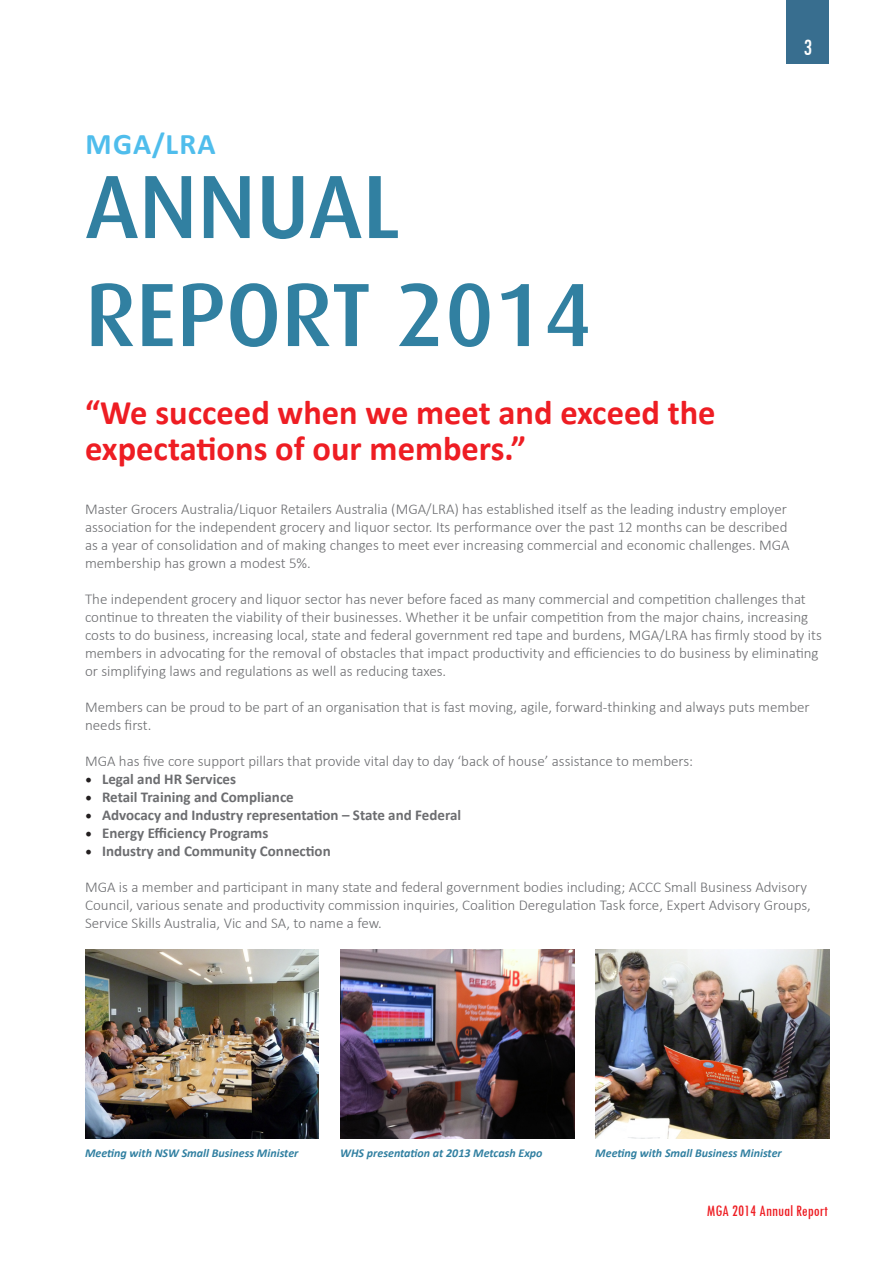
<style>
.page{position:relative;width:893px;height:1263px;background:#fff}
.page>*{position:absolute;margin:0;border:0;box-sizing:border-box;transform-origin:0 0}
.Large_heading{font:500 90px/108px "Dax CE";color:#3180a1}
.quote{font:700 34.5px/36px "Calibri";color:#ee1d23}
.Small_Heading{font:700 30px "Calibri";letter-spacing:.04em;color:#4fbdec}
.t1{font:condensed 24px "Tw Cen";color:#fff}
.t2{font:condensed 16.5px "Tw Cen";color:#ee1d23}
.Main_Body{font:300 15px/18px "Calibri";color:#6c6d70}
.t3{font:700 15px "Calibri";color:#6c6d70}
.Source{font:italic 700 12px "Calibri";color:#3180a1}
.s1{font-family:"Minion Pro";font-weight:400;font-size:18px;color:#231f20}
</style>
<div class="page">
<div style="left:787px;top:0;width:42px;height:64px;background:#386e8f"></div>
<img style="left:85px;top:949px;width:234px;height:189px">
<img style="left:340px;top:949px;width:234px;height:189px">
<img style="left:595px;top:949px;width:234px;height:189px">
<p class="Small_Heading" style="left:86px;top:125px;width:132px">MGA/LRA</p>
<p class="Large_heading" style="left:85px;top:150px;width:509px">ANNUAL<br>REPORT 2014</p>
<p class="quote" style="left:85px;top:394px;width:632px">“We succeed when we meet and exceed the expectations of our members.”</p>
<h3 class="t1" style="left:803px;top:33px;width:10px">3</h3>
<p class="Main_Body" style="left:85px;top:500px;width:706px">Master Grocers Australia/Liquor Retailers Australia (MGA/LRA) has established itself as the leading industry employer association for the independent grocery and liquor sector. Its performance over the past 12 months can be described as a year of consolidation and of making changes to meet ever increasing commercial and economic challenges. MGA membership has grown a modest 5%.</p>
<p class="Main_Body" style="left:85px;top:590px;width:738px">The independent grocery and liquor sector has never before faced as many commercial and competition challenges that continue to threaten the viability of their businesses. Whether it be unfair competition from the major chains, increasing costs to do business, increasing local, state and federal government red tape and burdens, MGA/LRA has firmly stood by its members in advocating for the removal of obstacles that impact productivity and efficiencies to do business by eliminating or simplifying laws and regulations as well as reducing taxes.</p>
<p class="Main_Body" style="left:85px;top:698px;width:726px">Members can be proud to be part of an organisation that is fast moving, agile, forward-thinking and always puts member needs first.</p>
<p class="Main_Body" style="left:85px;top:752px;width:610px">MGA has five core support pillars that provide vital day to day ‘back of house’ assistance to members:</p>
<p class="t3" style="left:85px;top:769px;width:153px"><span class="s1">•</span> Legal and HR Services</p>
<p class="t3" style="left:85px;top:787px;width:210px"><span class="s1">•</span> Retail Training and Compliance</p>
<p class="t3" style="left:85px;top:805px;width:378px"><span class="s1">•</span> Advocacy and Industry representation – State and Federal</p>
<p class="t3" style="left:85px;top:823px;width:185px"><span class="s1">•</span> Energy Efficiency Programs</p>
<p class="t3" style="left:85px;top:841px;width:247px"><span class="s1">•</span> Industry and Community Connection</p>
<p class="Main_Body" style="left:85px;top:878px;width:727px">MGA is a member and participant in many state and federal government bodies including; ACCC Small Business Advisory<br>Council, various senate and productivity commission inquiries, Coalition Deregulation Task force, Expert Advisory Groups,<br>Service Skills Australia, Vic and SA, to name a few.</p>
<p class="Source" style="left:85px;top:1145px;width:215px">Meeting with NSW Small Business Minister</p>
<p class="Source" style="left:340px;top:1145px;width:204px">WHS presentation at 2013 Metcash Expo</p>
<p class="Source" style="left:595px;top:1145px;width:188px">Meeting with Small Business Minister</p>
<p class="t2" style="left:707px;top:1201px;width:123px">MGA 2014 Annual Report</p>
</div>
